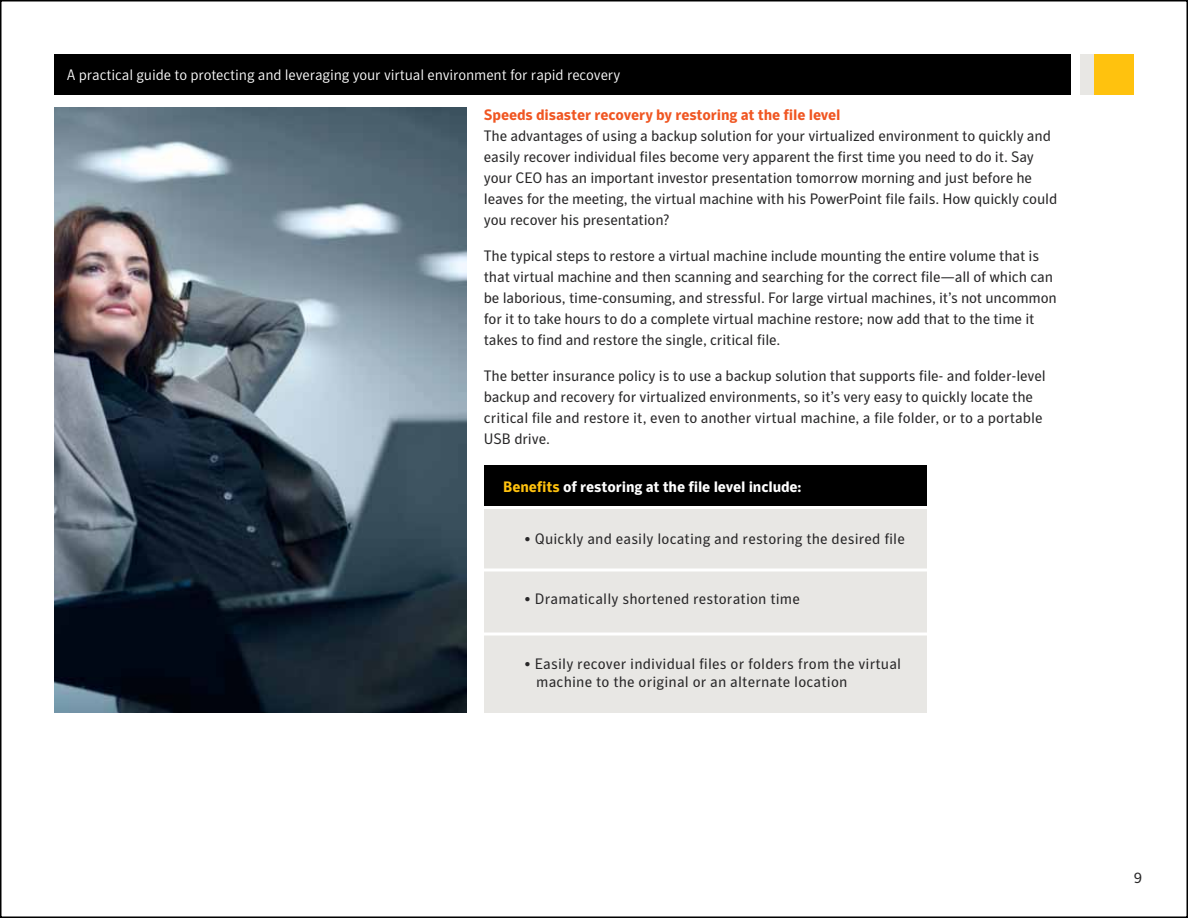
<style>
.page{position:relative;width:1188px;height:918px;background:#fff}
.page>*{position:absolute;margin:0;border:0;box-sizing:border-box;transform-origin:0 0}
.t1{font:15px/21px "Symantec Sans";letter-spacing:-.01em;color:#292829}
.t2{font:15px/18px "Symantec Sans";letter-spacing:.01em;color:#292829}
.t3{font:300 15px "Symantec Sans";letter-spacing:-.01em;color:#fff}
.t4{font:700 15px "Symantec Sans";letter-spacing:-.01em;color:#f05622}
.t5{font:700 15px "Symantec Sans";letter-spacing:-.01em;color:#fff}
.s1{color:#ffc20e}
</style>
<div class="page">
<div style="left:1094px;top:54px;width:40px;height:40px;background:#ffc20e"></div>
<div style="left:54px;top:54px;width:1016px;height:40px;background:#000"></div>
<div style="left:1080px;top:54px;width:14px;height:40px;background:#e8e7e4"></div>
<img style="left:54px;top:107px;width:413px;height:605px">
<div style="left:484px;top:509px;width:443px;height:203px;background:#e8e7e4"></div>
<div style="left:484px;top:465px;width:443px;height:41px;background:#000"></div>
<hr style="left:484px;top:568px;width:443px;height:4px;background:#f9f9f8">
<hr style="left:484px;top:633px;width:454px;height:3px;background:#fff">
<p class="t3" style="left:67px;top:67px;width:555px">A practical guide to protecting and leveraging your virtual environment for rapid recovery</p>
<p class="t4" style="left:484px;top:106px;width:358px">Speeds disaster recovery by restoring at the file level</p>
<p class="t1" style="left:484px;top:125px;width:575px">The advantages of using a backup solution for your virtualized environment to quickly and easily recover individual files become very apparent the first time you need to do it. Say your CEO has an important investor presentation tomorrow morning and just before he leaves for the meeting, the virtual machine with his PowerPoint file fails. How quickly could you recover his presentation?</p>
<p class="t1" style="left:484px;top:245px;width:575px">The typical steps to restore a virtual machine include mounting the entire volume that is that virtual machine and then scanning and searching for the correct file—all of which can be laborious, time-consuming, and stressful. For large virtual machines, it’s not uncommon for it to take hours to do a complete virtual machine restore; now add that to the time it takes to find and restore the single, critical file.</p>
<p class="t1" style="left:484px;top:365px;width:564px">The better insurance policy is to use a backup solution that supports file- and folder-level backup and recovery for virtualized environments, so it’s very easy to quickly locate the critical file and restore it, even to another virtual machine, a file folder, or to a portable USB drive.</p>
<p class="t5" style="left:503px;top:478px;width:300px"><span class="s1">Benefits</span> of restoring at the file level include:</p>
<p class="t2" style="left:524px;top:530px;width:382px">• Quickly and easily locating and restoring the desired file</p>
<p class="t2" style="left:524px;top:590px;width:277px">• Dramatically shortened restoration time</p>
<p class="t2" style="left:536px;top:655px;width:367px;text-indent:-12px">• Easily recover individual files or folders from the virtual machine to the original or an alternate location</p>
<p class="t1" style="left:1134px;top:867px;width:10px">9</p>
</div>
